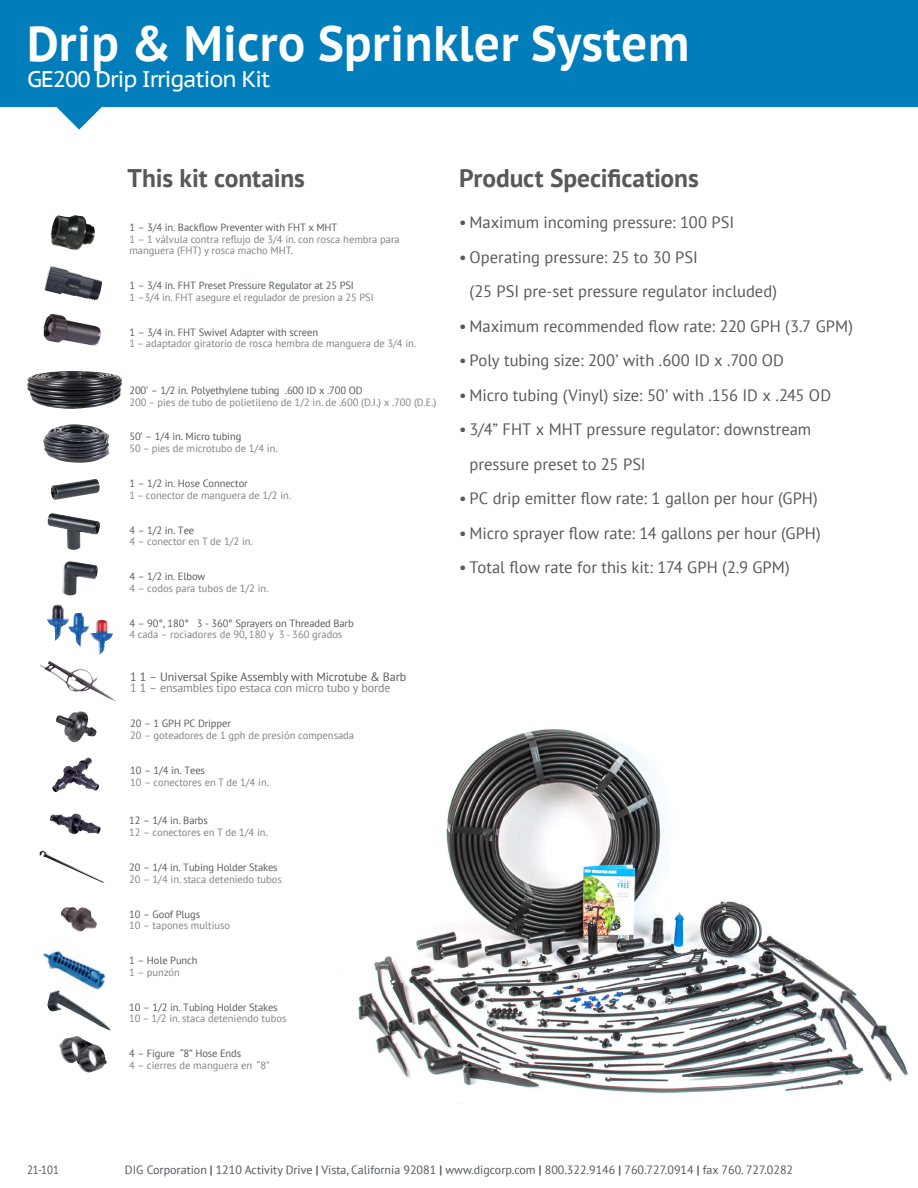
<style>
.page{position:relative;width:918px;height:1188px;background:#fff}
.page>*{position:absolute;margin:0;border:0;box-sizing:border-box;transform-origin:0 0}
.Large_Top_Header{font:700 49.5px "PT Sans Caption";color:#fff;scale:.91 1}
.Product_Group_Header{font:700 25.5px "PT Sans";letter-spacing:-.005em;color:#57585a}
.Large_Top_Header-2{font:22.5px "PT Sans Caption";letter-spacing:-.05em;color:#fff}
.t1{font:16.5px/34.5px "PT Sans";color:#57585a}
.gray_table_text{font:12px "PT Sans";color:#54575a}
.t2{font:12px "PT Sans";letter-spacing:-.01em;color:#565a5c}
.t3{font:12px "PT Sans";letter-spacing:-.01em;color:#808285}
.gray_table_text-2{font:12px "PT Sans";color:#54575a;scale:.9 1}
.t4{font:10.5px/11.7px "PT Sans";color:#808285}
.t5{font:10.5px "PT Sans";letter-spacing:-.01em;color:#565a5c}
.s1{font-weight:700}
</style>
<div class="page">
<div style="left:0;top:0;width:918px;height:107px;background:#007dbb"></div>
<svg style="left:56px;top:107px;width:46px;height:23px"></svg>
<img style="left:358px;top:729px;width:550px;height:365px">
<img style="left:51px;top:215px;width:44px;height:35px">
<img style="left:39px;top:850px;width:66px;height:33px">
<img style="left:48px;top:513px;width:52px;height:37px">
<img style="left:43px;top:314px;width:58px;height:32px">
<img style="left:52px;top:757px;width:47px;height:36px">
<img style="left:50px;top:813px;width:51px;height:22px">
<img style="left:59px;top:1036px;width:48px;height:37px">
<img style="left:47px;top:1003px;width:64px;height:28px">
<img style="left:43px;top:424px;width:67px;height:39px">
<img style="left:27px;top:371px;width:95px;height:38px">
<img style="left:56px;top:711px;width:40px;height:31px">
<img style="left:44px;top:266px;width:58px;height:34px">
<img style="left:62px;top:561px;width:36px;height:35px">
<img style="left:40px;top:660px;width:75px;height:41px">
<img style="left:61px;top:907px;width:36px;height:25px">
<img style="left:50px;top:479px;width:50px;height:21px">
<img style="left:47px;top:604px;width:14px;height:37px">
<img style="left:68px;top:613px;width:19px;height:34px">
<img style="left:90px;top:620px;width:15px;height:35px">
<img style="left:43px;top:951px;width:63px;height:52px">
<p class="Large_Top_Header" style="left:27px;top:11px;width:730px">Drip &amp; Micro Sprinkler System</p>
<p class="Large_Top_Header-2" style="left:27px;top:64px;width:245px">GE200 Drip Irrigation Kit</p>
<p class="Product_Group_Header" style="left:128px;top:161px;width:179px">This kit contains</p>
<p class="t5" style="left:129px;top:220px;width:210px">1 – 3/4 in. Backflow Preventer with FHT x MHT</p>
<p class="t4" style="left:129px;top:233px;width:272px">1 – 1 válvula contra reflujo de 3/4 in. con rosca hembra para manguera (FHT) y rosca macho MHT.</p>
<p class="t5" style="left:129px;top:279px;width:226px">1 – 3/4 in. FHT Preset Pressure Regulator at 25 PSI</p>
<p class="t4" style="left:129px;top:291px;width:246px">1 –3/4 in. FHT asegure el regulador de presion a 25 PSI</p>
<p class="t5" style="left:129px;top:325px;width:190px">1 – 3/4 in. FHT Swivel Adapter with screen</p>
<p class="t4" style="left:129px;top:338px;width:288px">1 – adaptador giratorio de rosca hembra de manguera de 3/4 in.</p>
<p class="t5" style="left:129px;top:383px;width:235px">200’ – 1/2 in. Polyethylene tubing .600 ID x .700 OD</p>
<p class="t4" style="left:129px;top:396px;width:309px">200 – pies de tubo de polietileno de 1/2 in. de .600 (D.I.) x .700 (D.E.)</p>
<p class="t5" style="left:129px;top:430px;width:113px">50’ – 1/4 in. Micro tubing</p>
<p class="t4" style="left:129px;top:442px;width:150px">50 – pies de microtubo de 1/4 in.</p>
<p class="t5" style="left:129px;top:477px;width:120px">1 – 1/2 in. Hose Connector</p>
<p class="t4" style="left:129px;top:489px;width:163px">1 – conector de manguera de 1/2 in.</p>
<p class="t5" style="left:129px;top:523px;width:66px">4 – 1/2 in. Tee</p>
<p class="t4" style="left:129px;top:535px;width:125px">4 – conector en T de 1/2 in.</p>
<p class="t5" style="left:129px;top:570px;width:77px">4 – 1/2 in. Elbow</p>
<p class="t4" style="left:129px;top:582px;width:141px">4 – codos para tubos de 1/2 in.</p>
<p class="t5" style="left:129px;top:616px;width:226px">4 – 90°, 180° 3 - 360° Sprayers on Threaded Barb</p>
<p class="t4" style="left:129px;top:629px;width:215px">4 cada – rociadores de 90, 180 y 3 - 360 grados</p>
<p class="t2" style="left:130px;top:669px;width:277px">1 1 – Universal Spike Assembly with Microtube &amp; Barb</p>
<p class="t3" style="left:130px;top:681px;width:262px">1 1 – ensambles tipo estaca con micro tubo y borde</p>
<p class="t5" style="left:130px;top:717px;width:102px">20 – 1 GPH PC Dripper</p>
<p class="t4" style="left:130px;top:729px;width:225px">20 – goteadores de 1 gph de presión compensada</p>
<p class="t5" style="left:130px;top:764px;width:76px">10 – 1/4 in. Tees</p>
<p class="t4" style="left:130px;top:776px;width:140px">10 – conectores en T de 1/4 in.</p>
<p class="t5" style="left:129px;top:814px;width:80px">12 – 1/4 in. Barbs</p>
<p class="t4" style="left:129px;top:826px;width:140px">12 – conectores en T de 1/4 in.</p>
<p class="t5" style="left:129px;top:861px;width:150px">20 – 1/4 in. Tubing Holder Stakes</p>
<p class="t4" style="left:129px;top:873px;width:154px">20 – 1/4 in. staca deteniedo tubos</p>
<p class="t5" style="left:129px;top:907px;width:73px">10 – Goof Plugs</p>
<p class="t4" style="left:129px;top:919px;width:103px">10 – tapones multiuso</p>
<p class="t5" style="left:129px;top:954px;width:70px">1 – Hole Punch</p>
<p class="t4" style="left:129px;top:966px;width:52px">1 – punzón</p>
<p class="t5" style="left:129px;top:1000px;width:150px">10 – 1/2 in. Tubing Holder Stakes</p>
<p class="t4" style="left:129px;top:1013px;width:159px">10 – 1/2 in. staca deteniendo tubos</p>
<p class="t5" style="left:129px;top:1047px;width:114px">4 – Figure “8” Hose Ends</p>
<p class="t4" style="left:129px;top:1059px;width:142px">4 – cierres de manguera en “8”</p>
<p class="Product_Group_Header" style="left:459px;top:161px;width:241px">Product Specifications</p>
<p class="t1" style="left:459px;top:205px;width:277px">• Maximum incoming pressure: 100 PSI</p>
<p class="t1" style="left:470px;top:239px;width:309px;text-indent:-10px">• Operating pressure: 25 to 30 PSI<br>(25 PSI pre-set pressure regulator included)</p>
<p class="t1" style="left:459px;top:308px;width:396px">• Maximum recommended flow rate: 220 GPH (3.7 GPM)</p>
<p class="t1" style="left:459px;top:343px;width:326px">• Poly tubing size: 200’ with .600 ID x .700 OD</p>
<p class="t1" style="left:459px;top:377px;width:374px">• Micro tubing (Vinyl) size: 50’ with .156 ID x .245 OD</p>
<p class="t1" style="left:470px;top:412px;width:343px;text-indent:-10px">• 3/4” FHT x MHT pressure regulator: downstream pressure preset to 25 PSI</p>
<p class="t1" style="left:459px;top:481px;width:360px">• PC drip emitter flow rate: 1 gallon per hour (GPH)</p>
<p class="t1" style="left:459px;top:515px;width:363px">• Micro sprayer flow rate: 14 gallons per hour (GPH)</p>
<p class="t1" style="left:459px;top:550px;width:332px">• Total flow rate for this kit: 174 GPH (2.9 GPM)</p>
<p class="gray_table_text-2" style="left:27px;top:1162px;width:37px">21-101</p>
<p class="gray_table_text" style="left:125px;top:1162px;width:670px">DIG Corporation <span class="s1">|</span> 1210 Activity Drive <span class="s1">|</span> Vista, California 92081 <span class="s1">|</span> www.digcorp.com <span class="s1">|</span> 800.322.9146 <span class="s1">|</span> 760.727.0914 <span class="s1">|</span> fax 760. 727.0282</p>
</div>
